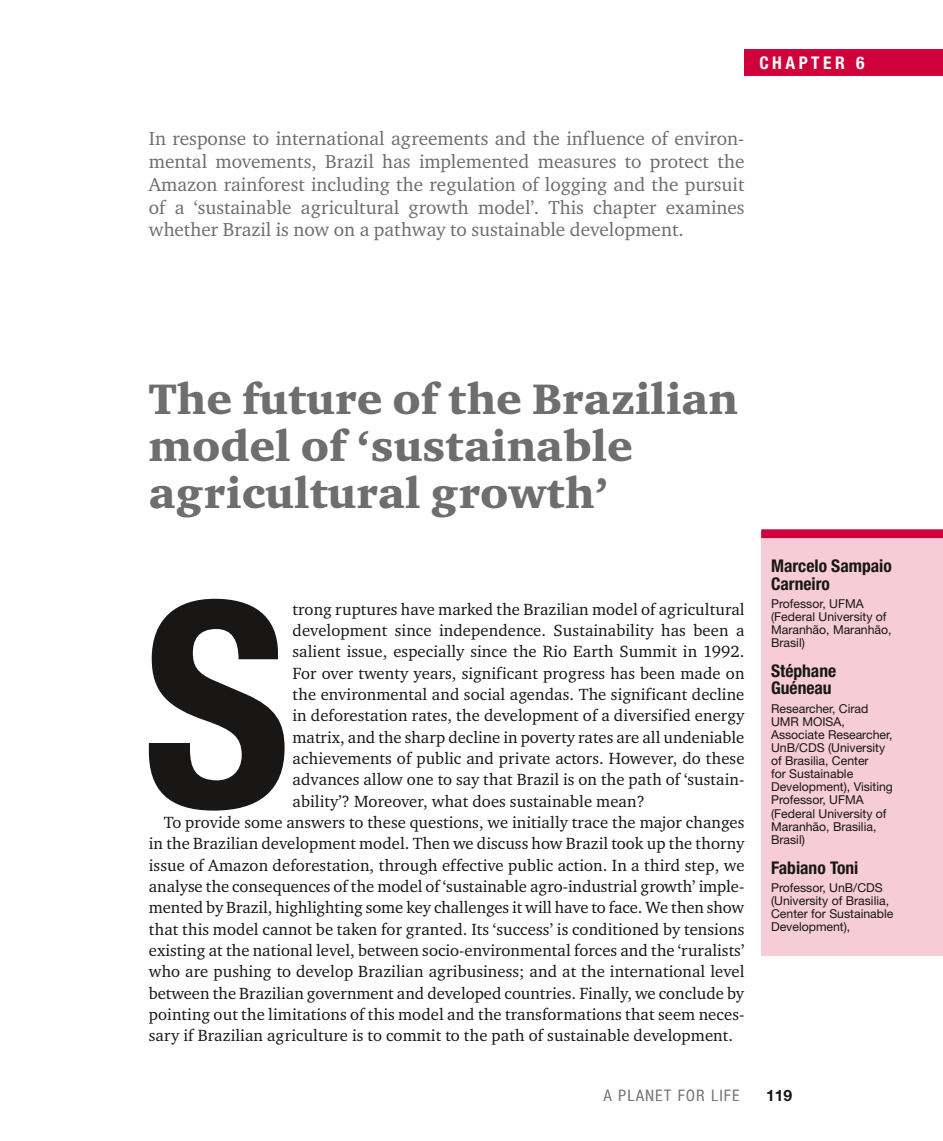
<style>
.page{position:relative;width:943px;height:1141px;background:#fff}
.page>*{position:absolute;margin:0;border:0;box-sizing:border-box;transform-origin:0 0}
.TX0-txt_Lettrine{font:700 condensed 285.43px "Helvetica Neue";color:#181716}
.T4-Chapitre{font:43.75px/47.2px "Charter ITC Black";color:#6e6e6e}
.TX7-chapo{font:19.25px/22.8px "Charter ITC";color:#6e6e6e;text-align:justify}
.Auteur{font:700 condensed 17.5px/17.5px "Helvetica Neue";color:#181716}
.TetiereSousPartieTit{font:700 condensed 17.5px "Helvetica Neue";letter-spacing:.2em;color:#fff}
.TX1-articles{font:16.62px/21.3px "Charter ITC";letter-spacing:.005em;color:#181716;text-align:justify}
.TX0-txt_Lettrine-2{font:16.62px/21.3px "Charter ITC";letter-spacing:.005em;color:#181716;text-align:justify}
.t1{font:300 condensed 15.75px "Helvetica Neue";letter-spacing:.1em;color:#7a7b7a}
.t2{font:700 15.75px "Helvetica Neue";color:#181716}
.Fonction{font:12.25px/13.1px "Helvetica Neue";color:#181716}
</style>
<div class="page">
<div style="left:744px;top:50px;width:199px;height:26px;background:#cf003a"></div>
<div style="left:761px;top:534px;width:182px;height:422px;background:#f5ccd8"></div>
<div style="left:761px;top:529px;width:182px;height:9px;background:#cf003a"></div>
<p class="TetiereSousPartieTit" style="left:759px;top:53px;width:107px">CHAPTER 6</p>
<p class="TX7-chapo" style="left:149px;top:127px;width:597px">In response to international agreements and the influence of environ&shy;mental movements, Brazil has implemented measures to protect the Amazon rainforest including the regulation of logging and the pursuit of a ‘sustainable agricultural growth model’. This chapter examines whether Brazil is now on a pathway to sustainable development.</p>
<p class="T4-Chapitre" style="left:149px;top:376px;width:591px">The future of the Brazilian model of ‘sustainable agricultural growth’</p>
<p class="TX0-txt_Lettrine" style="left:143px;top:532px;width:150px">S</p>
<p class="TX0-txt_Lettrine-2" style="left:292px;top:598px;width:453px">trong ruptures have marked the Brazilian model of agricultural development since independence. Sustainability has been a salient issue, especially since the Rio Earth Summit in 1992.<br>For over twenty years, significant progress has been made on the environmental and social agendas. The significant decline in deforestation rates, the development of a diversified energy matrix, and the sharp decline in poverty rates are all undeniable achievements of public and private actors. However, do these advances allow one to say that Brazil is on the path of ‘sustain&shy;ability’? Moreover, what does sustainable mean?</p>
<p class="TX1-articles" style="left:149px;top:812px;width:597px;text-indent:15px">To provide some answers to these questions, we initially trace the major changes in the Brazilian development model. Then we discuss how Brazil took up the thorny issue of Amazon deforestation, through effective public action. In a third step, we analyse the consequences of the model of ‘sustainable agro-industrial growth’ imple&shy;mented by Brazil, highlighting some key challenges it will have to face. We then show that this model cannot be taken for granted. Its ‘success’ is conditioned by tensions existing at the national level, between socio-environmental forces and the ‘ruralists’ who are pushing to develop Brazilian agribusiness; and at the international level between the Brazilian government and developed countries. Finally, we conclude by pointing out the limitations of this model and the transformations that seem neces&shy;sary if Brazilian agriculture is to commit to the path of sustainable development.</p>
<p class="Auteur" style="left:771px;top:557px;width:122px">Marcelo Sampaio<br>Carneiro</p>
<p class="Fonction" style="left:771px;top:597px;width:122px">Professor, UFMA (Federal University of<br>Maranhão, Maranhão,<br>Brasil)</p>
<p class="Auteur" style="left:771px;top:662px;width:67px">Stéphane<br>Guéneau</p>
<p class="Fonction" style="left:771px;top:701px;width:123px">Researcher, Cirad<br>UMR MOISA,<br>Associate Researcher,<br>UnB/CDS (University of Brasilia, Center<br>for Sustainable<br>Development), Visiting<br>Professor, UFMA (Federal University of<br>Maranhão, Brasilia,<br>Brasil)</p>
<p class="Auteur" style="left:771px;top:858px;width:89px">Fabiano Toni</p>
<p class="Fonction" style="left:771px;top:881px;width:124px">Professor, UnB/CDS (University of Brasilia,<br>Center for Sustainable<br>Development),</p>
<p class="t1" style="left:603px;top:1086px;width:137px">A PLANET FOR LIFE</p>
<p class="t2" style="left:766px;top:1085px;width:28px">119</p>
</div>
